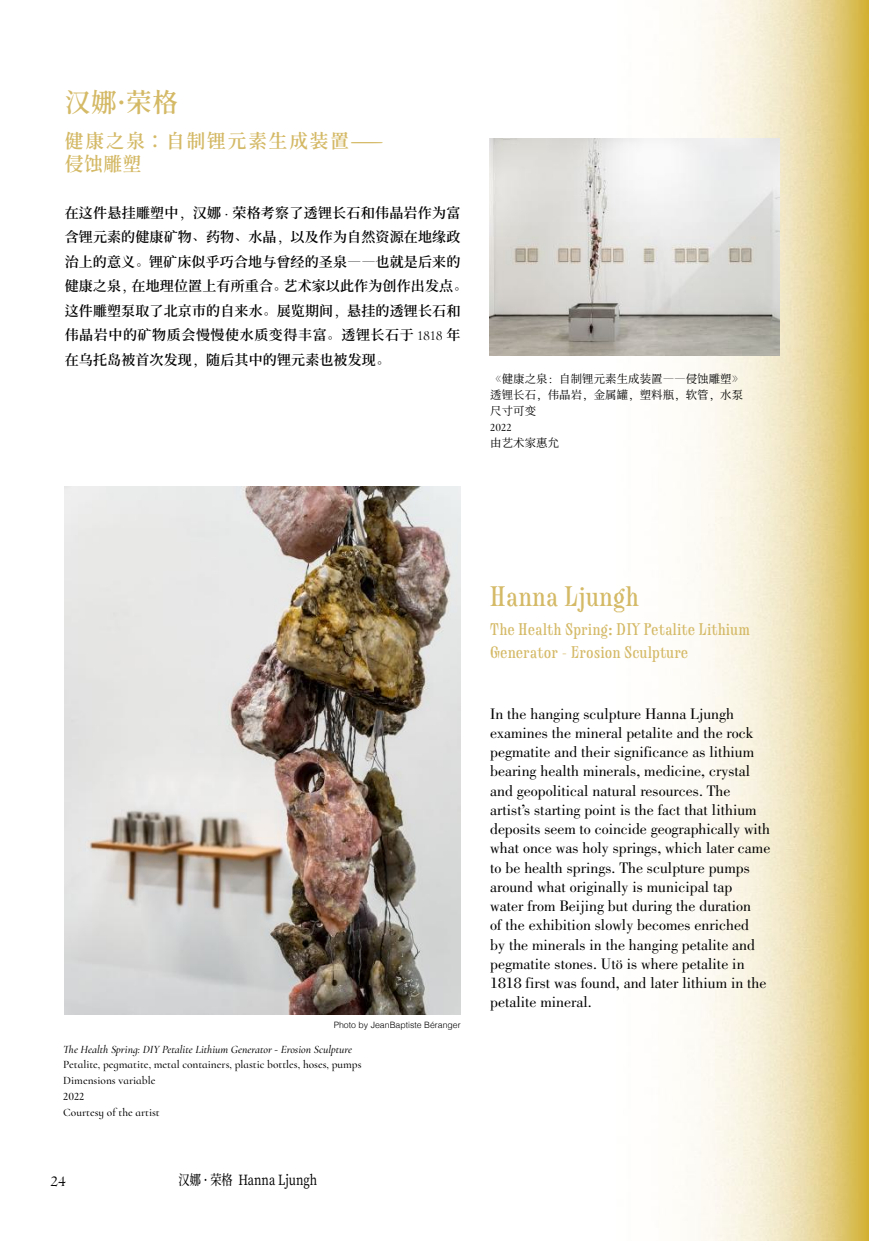
<style>
.page{position:relative;width:869px;height:1241px;background:#fff}
.page>*{position:absolute;margin:0;border:0;box-sizing:border-box;transform-origin:0 0}
.t1{font:26.25px "Quartier Solo";color:#d4b966}
.t2{font:26.25px "Gen Wan Min TW Semi Bold TTF";color:#d4b966}
.t3{font:19.25px/23.1px "Gen Wan Min TW Semi Bold TTF";letter-spacing:.065em;color:#d4b966}
.t4{font:15.75px/19.2px "Bodoni Std";color:#000}
.t5{font:15.75px/22.8px "Quartier Solo";color:#d4b966}
.t6{font:15.75px "Centaur";color:#000}
.t7{font:600 14px/24.5px "Gen Yo Min JP";letter-spacing:.01em;color:#000}
.t8{font:14px "Gen Yo Min JP M";color:#000;scale:.8 1}
.t9{font:500 11.38px/15.8px "Cormorant Infant";color:#000}
.t10{font:italic 500 11.38px "Cormorant Infant";color:#000}
.t11{font:11.38px/15.8px "Gen Yo Min TW R";letter-spacing:.01em;color:#000;text-align:justify}
.t12{font:300 8.75px "Helvetica";color:#000}
.s1{font-family:"Adobe Song Std";font-weight:300}
.s2{font-family:"Bodoni Std";font-weight:400}
.s3{font-family:"Cormorant Infant";font-weight:400}
</style>
<div class="page">
<img style="left:64px;top:0;width:804px;height:1240px">
<img style="left:489px;top:138px;width:290px;height:217px">
<img style="left:65px;top:486px;width:395px;height:527px">
<h1 class="t2" style="left:64px;top:88px;width:115px">汉娜·荣格</h1>
<p class="t3" style="left:64px;top:130px;width:320px">健康之泉：自制锂元素生成装置——侵蚀雕塑</p>
<p class="t7" style="left:65px;top:201px;width:404px">在这件悬挂雕塑中<span class="s1">，</span>汉娜 <span class="s2">·</span> 荣格考察了透锂长石和伟晶岩作为富含锂元素的健康矿物<span class="s1">、</span>药物<span class="s1">、</span>水晶<span class="s1">，</span>以及作为自然资源在地缘政治上的意义<span class="s1">。</span>锂矿床似乎巧合地与曾经的圣泉<span class="s1">——</span>也就是后来的健康之泉<span class="s1">，</span>在地理位置上有所重合<span class="s1">。</span>艺术家以此作为创作出发点<span class="s1">。</span>这件雕塑泵取了北京市的自来水<span class="s1">。</span>展览期间<span class="s1">，</span>悬挂的透锂长石和伟晶岩中的矿物质会慢慢使水质变得丰富<span class="s1">。</span>透锂长石于 <span class="s3">1818</span> 年在乌托岛被首次发现<span class="s1">，</span>随后其中的锂元素也被发现<span class="s1">。</span></p>
<p class="t11" style="left:490px;top:371px;width:254px"><span class="s1">《</span>健康之泉<span class="s1">：</span>自制锂元素生成装置<span class="s1">——</span>侵蚀雕塑<span class="s1">》</span>透锂长石<span class="s1">，</span>伟晶岩<span class="s1">，</span>金属罐<span class="s1">，</span>塑料瓶<span class="s1">，</span>软管<span class="s1">，</span>水泵尺寸可变</p>
<p class="t9" style="left:490px;top:419px;width:23px">2022</p>
<p class="t11" style="left:490px;top:434px;width:70px">由艺术家惠允</p>
<p class="t12" style="left:333px;top:1017px;width:128px">Photo by JeanBaptiste Béranger</p>
<p class="t10" style="left:63px;top:1041px;width:290px">The Health Spring: DIY Petalite Lithium Generator - Erosion Sculpture</p>
<p class="t9" style="left:63px;top:1056px;width:300px">Petalite, pegmatite, metal containers, plastic bottles, hoses, pumps<br>Dimensions variable<br>2022<br>Courtesy of the artist</p>
<p class="t6" style="left:50px;top:1170px;width:17px">24</p>
<p class="t8" style="left:178px;top:1171px;width:174px">汉娜 · 荣格 Hanna Ljungh</p>
<h1 class="t1" style="left:489px;top:580px;width:150px">Hanna Ljungh</h1>
<p class="t5" style="left:489px;top:618px;width:261px">The Health Spring: DIY Petalite Lithium<br>Generator - Erosion Sculpture</p>
<p class="t4" style="left:490px;top:703px;width:281px">In the hanging sculpture Hanna Ljungh examines the mineral petalite and the rock pegmatite and their significance as lithium bearing health minerals, medicine, crystal and geopolitical natural resources. The artist’s starting point is the fact that lithium deposits seem to coincide geographically with what once was holy springs, which later came to be health springs. The sculpture pumps around what originally is municipal tap<br>water from Beijing but during the duration<br>of the exhibition slowly becomes enriched<br>by the minerals in the hanging petalite and pegmatite stones. Utö is where petalite in 1818 first was found, and later lithium in the petalite mineral.</p>
</div>
